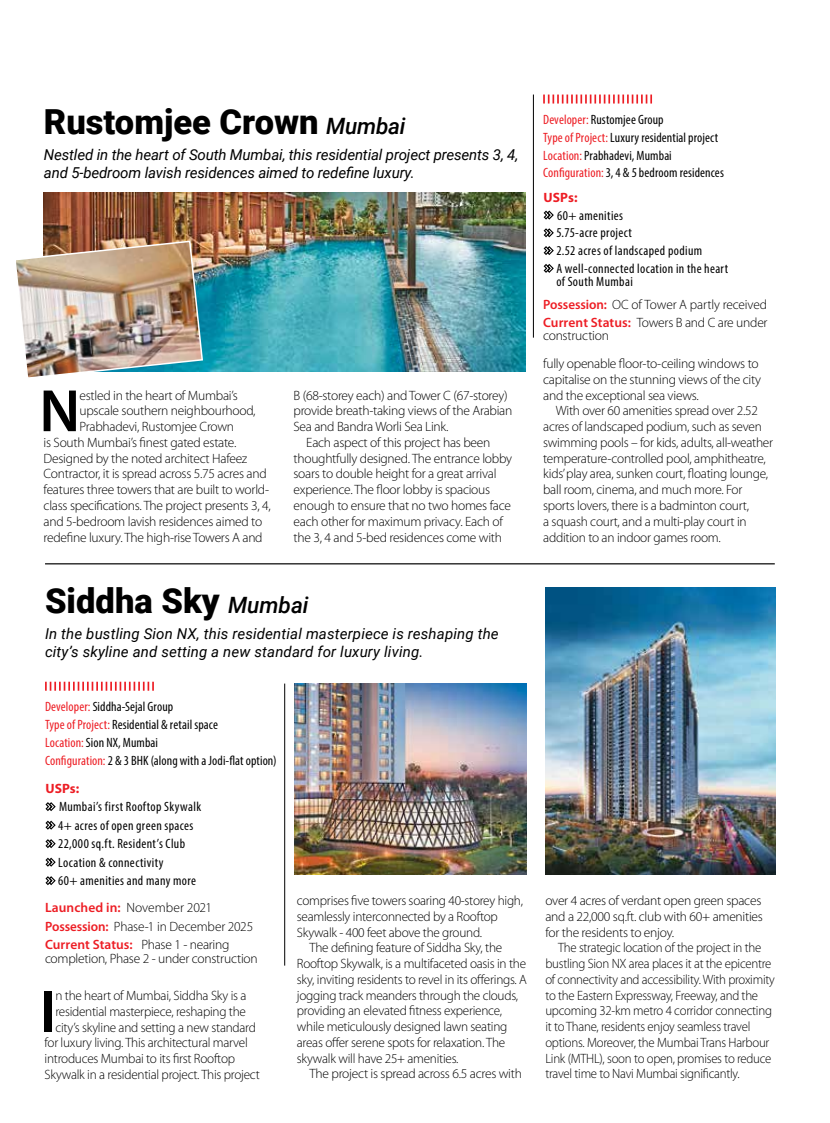
<style>
.page{position:relative;width:830px;height:1123px;background:#fff}
.page>*{position:absolute;margin:0;border:0;box-sizing:border-box;transform-origin:0 0}
.t1{font:600 60.3px "Myriad Pro";color:#000}
.t2{font:900 34.5px "Roboto";color:#000}
.t3{font:italic 15px/18px "Roboto";color:#000}
.t4{font:300 13.5px/15.8px "Myriad Pro";letter-spacing:-.02em;color:#000}
.t5{font:condensed 13.5px/17.7px "Myriad Pro";letter-spacing:.015em;color:#000}
.t6{font:300 13.5px/15.8px "Myriad Pro";letter-spacing:-.02em;color:#000;scale:.95 1}
.t7{font:700 13.5px "Myriad Pro";color:#ed1d24}
.s1{font-weight:500;font-style:italic;font-size:22.5px}
.s2{color:#ed1d24}
.s3{font-weight:400;font-stretch:condensed}
.s4{font-weight:600;color:#ed1d24}
</style>
<div class="page">
<hr style="left:45px;top:563px;width:729px;height:1px;background:#000">
<hr style="left:532px;top:94px;width:1px;height:243px;background:#000">
<svg style="left:543px;top:210px;width:10px;height:10px"></svg>
<svg style="left:543px;top:228px;width:10px;height:9px"></svg>
<svg style="left:543px;top:246px;width:10px;height:9px"></svg>
<svg style="left:543px;top:264px;width:10px;height:9px"></svg>
<svg style="left:543px;top:94px;width:108px;height:9px"></svg>
<img style="left:44px;top:193px;width:481px;height:178px">
<img style="left:16px;top:240px;width:188px;height:138px">
<hr style="left:284px;top:683px;width:1px;height:282px;background:#000">
<svg style="left:45px;top:802px;width:11px;height:9px"></svg>
<svg style="left:45px;top:820px;width:11px;height:9px"></svg>
<svg style="left:45px;top:839px;width:11px;height:9px"></svg>
<svg style="left:45px;top:857px;width:11px;height:9px"></svg>
<svg style="left:45px;top:876px;width:11px;height:9px"></svg>
<svg style="left:45px;top:681px;width:109px;height:9px"></svg>
<img style="left:294px;top:683px;width:232px;height:191px">
<img style="left:545px;top:587px;width:230px;height:287px">
<h2 class="t2" style="left:44px;top:97px;width:363px">Rustomjee Crown <span class="s1">Mumbai</span></h2>
<p class="t3" style="left:44px;top:145px;width:475px">Nestled in the heart of South Mumbai, this residential project presents 3, 4, and 5-bedroom lavish residences aimed to redefine luxury.</p>
<h1 class="t1" style="left:39px;top:377px;width:42px">N</h1>
<p class="t4" style="left:79px;top:387px;width:160px">estled in the heart of Mumbai’s</p>
<p class="t4" style="left:79px;top:403px;width:177px">upscale southern neighbourhood,</p>
<p class="t4" style="left:79px;top:419px;width:156px">Prabhadevi, Rustomjee Crown</p>
<p class="t4" style="left:44px;top:434px;width:194px">is South Mumbai’s finest gated estate.</p>
<p class="t4" style="left:44px;top:450px;width:205px">Designed by the noted architect Hafeez</p>
<p class="t4" style="left:44px;top:466px;width:224px">Contractor, it is spread across 5.75 acres and</p>
<p class="t4" style="left:44px;top:482px;width:227px">features three towers that are built to world-</p>
<p class="t4" style="left:44px;top:497px;width:229px">class specifications. The project presents 3, 4,</p>
<p class="t4" style="left:44px;top:513px;width:220px">and 5-bedroom lavish residences aimed to</p>
<p class="t4" style="left:44px;top:529px;width:220px">redefine luxury. The high-rise Towers A and</p>
<p class="t4" style="left:293px;top:387px;width:216px">B (68-storey each) and Tower C (67-storey)</p>
<p class="t4" style="left:293px;top:403px;width:220px">provide breath-taking views of the Arabian</p>
<p class="t4" style="left:293px;top:419px;width:156px">Sea and Bandra Worli Sea Link.</p>
<p class="t4" style="left:306px;top:434px;width:185px">Each aspect of this project has been</p>
<p class="t4" style="left:293px;top:450px;width:220px">thoughtfully designed. The entrance lobby</p>
<p class="t4" style="left:293px;top:466px;width:204px">soars to double height for a great arrival</p>
<p class="t4" style="left:293px;top:482px;width:198px">experience. The floor lobby is spacious</p>
<p class="t4" style="left:293px;top:497px;width:219px">enough to ensure that no two homes face</p>
<p class="t4" style="left:293px;top:513px;width:211px">each other for maximum privacy. Each of</p>
<p class="t4" style="left:293px;top:529px;width:210px">the 3, 4 and 5-bed residences come with</p>
<p class="t5" style="left:543px;top:111px;width:182px"><span class="s2">Developer:</span> Rustomjee Group<br><span class="s2">Type of Project:</span> Luxury residential project <span class="s2">Location:</span> Prabhadevi, Mumbai <span class="s2">Configuration:</span> 3, 4 &amp; 5 bedroom residences</p>
<p class="t7" style="left:543px;top:188px;width:35px">USPs:</p>
<p class="t5" style="left:556px;top:206px;width:173px">60+ amenities<br>5.75-acre project<br>2.52 acres of landscaped podium<br>A well-connected location in the heart</p>
<p class="t4" style="left:543px;top:270px;width:225px;line-height:22.4px;text-indent:13px"><span class="s3">of South Mumbai<br></span><span class="s4">Possession:</span> OC of Tower A partly received</p>
<p class="t4" style="left:543px;top:315px;width:226px;line-height:13.5px"><span class="s4">Current Status:</span> Towers B and C are under construction</p>
<p class="t4" style="left:543px;top:355px;width:219px">fully openable floor-to-ceiling windows to capitalise on the stunning views of the city and the exceptional sea views.</p>
<p class="t4" style="left:543px;top:403px;width:231px;text-indent:13px">With over 60 amenities spread over 2.52 acres of landscaped podium, such as seven swimming pools – for kids, adults, all-weather temperature-controlled pool, amphitheatre, kids’ play area, sunken court, floating lounge, ball room, cinema, and much more. For sports lovers, there is a badminton court,<br>a squash court, and a multi-play court in addition to an indoor games room.</p>
<h2 class="t2" style="left:45px;top:577px;width:265px">Siddha Sky <span class="s1">Mumbai</span></h2>
<p class="t3" style="left:45px;top:624px;width:455px">In the bustling Sion NX, this residential masterpiece is reshaping the city’s skyline and setting a new standard for luxury living.</p>
<p class="t5" style="left:45px;top:698px;width:233px"><span class="s2">Developer:</span> Siddha-Sejal Group<br><span class="s2">Type of Project:</span> Residential &amp; retail space<br><span class="s2">Location:</span> Sion NX, Mumbai<br><span class="s2">Configuration:</span> 2 &amp; 3 BHK (along with a Jodi-flat option)</p>
<p class="t7" style="left:45px;top:779px;width:35px">USPs:</p>
<p class="t5" style="left:58px;top:797px;width:144px;line-height:18.5px">Mumbai’s first Rooftop Skywalk<br>4+ acres of open green spaces<br>22,000 sq.ft. Resident’s Club<br>Location &amp; connectivity<br>60+ amenities and many more</p>
<p class="t4" style="left:45px;top:898px;width:209px;line-height:18.5px"><span class="s4">Launched in:</span> November 2021<br><span class="s4">Possession:</span> Phase-1 in December 2025<br><span class="s4">Current Status:</span> Phase 1 - nearing</p>
<p class="t4" style="left:45px;top:950px;width:214px">completion, Phase 2 - under construction</p>
<h1 class="t1" style="left:40px;top:978px;width:17px">I</h1>
<p class="t4" style="left:55px;top:987px;width:192px">n the heart of Mumbai, Siddha Sky is a</p>
<p class="t4" style="left:55px;top:1003px;width:192px">residential masterpiece, reshaping the</p>
<p class="t4" style="left:55px;top:1019px;width:202px">city’s skyline and setting a new standard</p>
<p class="t4" style="left:45px;top:1035px;width:205px">for luxury living. This architectural marvel</p>
<p class="t4" style="left:45px;top:1050px;width:192px">introduces Mumbai to its first Rooftop</p>
<p class="t4" style="left:45px;top:1066px;width:217px">Skywalk in a residential project. This project</p>
<p class="t4" style="left:297px;top:892px;width:227px">comprises five towers soaring 40-storey high,</p>
<p class="t4" style="left:297px;top:908px;width:202px">seamlessly interconnected by a Rooftop</p>
<p class="t4" style="left:297px;top:924px;width:187px">Skywalk - 400 feet above the ground.</p>
<p class="t4" style="left:309px;top:940px;width:194px">The defining feature of Siddha Sky, the</p>
<p class="t4" style="left:297px;top:955px;width:231px">Rooftop Skywalk, is a multifaceted oasis in the</p>
<p class="t4" style="left:297px;top:971px;width:231px">sky, inviting residents to revel in its offerings. A</p>
<p class="t4" style="left:297px;top:987px;width:223px">jogging track meanders through the clouds,</p>
<p class="t4" style="left:297px;top:1003px;width:207px">providing an elevated fitness experience,</p>
<p class="t4" style="left:297px;top:1018px;width:212px">while meticulously designed lawn seating</p>
<p class="t4" style="left:297px;top:1034px;width:210px">areas offer serene spots for relaxation. The</p>
<p class="t4" style="left:297px;top:1050px;width:163px">skywalk will have 25+ amenities.</p>
<p class="t4" style="left:309px;top:1065px;width:214px">The project is spread across 6.5 acres with</p>
<p class="t4" style="left:545px;top:892px;width:219px;text-align:justify">over 4 acres of verdant open green spaces and a 22,000 sq.ft. club with 60+ amenities for the residents to enjoy.</p>
<p class="t6" style="left:545px;top:939px;width:243px;text-indent:13px">The strategic location of the project in the bustling Sion NX area places it at the epicentre of connectivity and accessibility. With proximity to the Eastern Expressway, Freeway, and the upcoming 32-km metro 4 corridor connecting it to Thane, residents enjoy seamless travel options. Moreover, the Mumbai Trans Harbour Link (MTHL), soon to open, promises to reduce travel time to Navi Mumbai significantly.</p>
</div>
